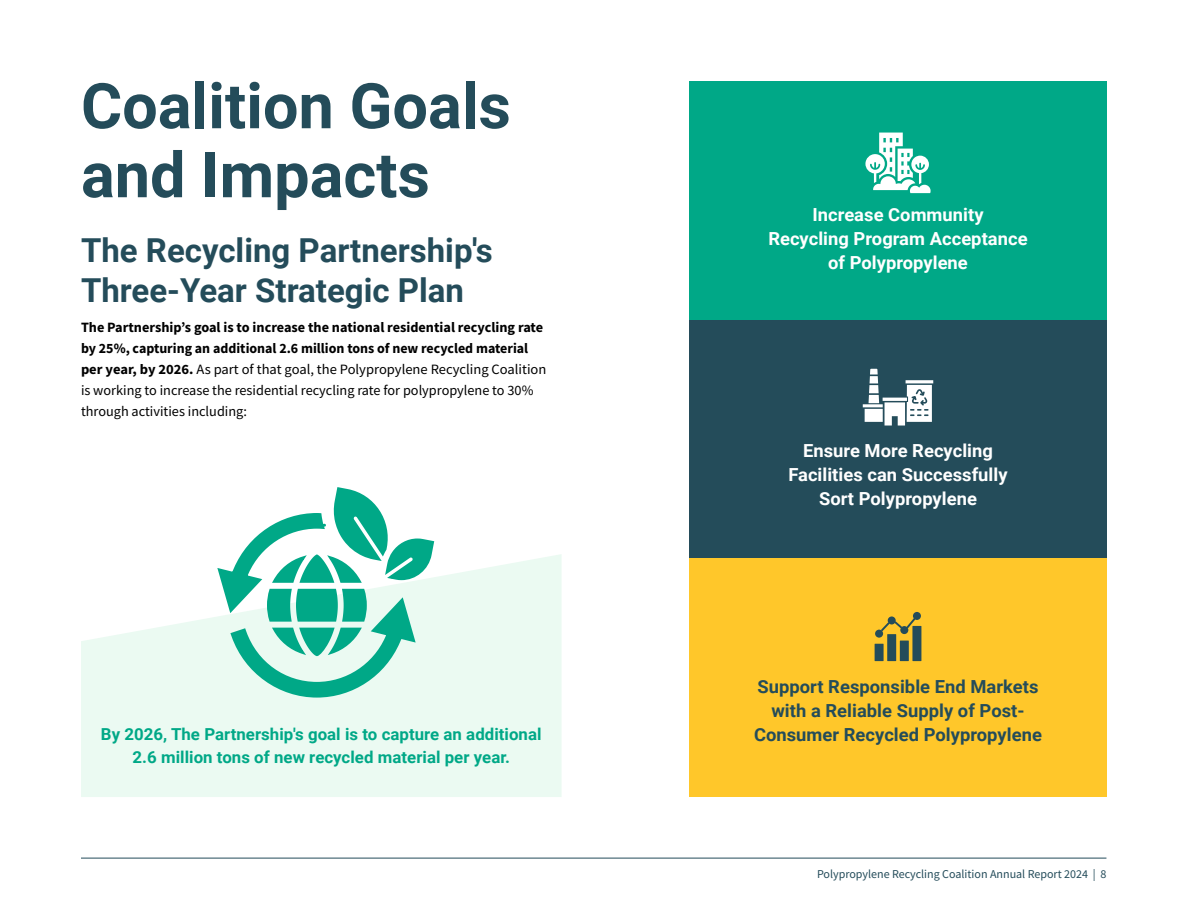
<style>
.page{position:relative;width:1188px;height:918px;background:#fff}
.page>*{position:absolute;margin:0;border:0;box-sizing:border-box;transform-origin:0 0}
.t1{font:700 63px/69px "Roboto";color:#244c5a}
.t2{font:700 33px/39.6px "Roboto";color:#244c5a}
.t3{font:700 18px/24px "Roboto";color:#fff;text-align:center}
.t4{font:700 18px/24px "Roboto";color:#244c5a;text-align:center}
.t5{font:700 16.5px/22.5px "Roboto";color:#00a887;text-align:center}
.t6{font:14.25px/21px "Source Sans Pro";color:#000}
.t7{font:12px "Source Sans Pro";color:#244c5a}
.s1{font-weight:700}
</style>
<div class="page">
<hr style="left:81px;top:858px;width:1025px;height:1px;background:#244c5a">
<div style="left:689px;top:81px;width:418px;height:239px;background:#00a887"></div>
<div style="left:689px;top:320px;width:418px;height:238px;background:#244c5a"></div>
<div style="left:689px;top:558px;width:418px;height:239px;background:#ffc72a"></div>
<svg style="left:81px;top:554px;width:481px;height:243px;background:#edfaf3"></svg>
<svg style="left:215px;top:487px;width:221px;height:212px"></svg>
<svg style="left:865px;top:133px;width:66px;height:60px"></svg>
<svg style="left:863px;top:369px;width:70px;height:57px"></svg>
<svg style="left:881px;top:618px;width:34px;height:13px"></svg>
<div style="left:875px;top:630px;width:8px;height:8px;background:#244c5a;border-radius:50%"></div>
<div style="left:888px;top:616px;width:8px;height:8px;background:#244c5a;border-radius:50%"></div>
<div style="left:900px;top:626px;width:8px;height:8px;background:#244c5a;border-radius:50%"></div>
<div style="left:913px;top:612px;width:8px;height:8px;background:#244c5a;border-radius:50%"></div>
<div style="left:887px;top:634px;width:9px;height:27px;background:#244c5a"></div>
<div style="left:875px;top:644px;width:9px;height:17px;background:#244c5a"></div>
<div style="left:912px;top:626px;width:9px;height:35px;background:#244c5a"></div>
<div style="left:900px;top:641px;width:9px;height:20px;background:#244c5a"></div>
<h1 class="t1" style="left:81px;top:69px;width:431px">Coalition Goals and Impacts</h1>
<h2 class="t2" style="left:81px;top:229px;width:413px">The Recycling Partnership's<br>Three-Year Strategic Plan</h2>
<p class="t6" style="left:81px;top:317px;width:467px"><span class="s1">The Partnership’s goal is to increase the national residential recycling rate by 25%, capturing an additional 2.6 million tons of new recycled material per year, by 2026.</span> As part of that goal, the Polypropylene Recycling Coalition is working to increase the residential recycling rate for polypropylene to 30% through activities including:</p>
<p class="t5" style="left:101px;top:723px;width:442px">By 2026, The Partnership's goal is to capture an additional<br>2.6 million tons of new recycled material per year.</p>
<p class="t3" style="left:768px;top:202px;width:261px">Increase Community<br>Recycling Program Acceptance of Polypropylene</p>
<p class="t3" style="left:788px;top:438px;width:221px">Ensure More Recycling<br>Facilities can Successfully<br>Sort Polypropylene</p>
<p class="t4" style="left:754px;top:674px;width:289px">Support Responsible End Markets with a Reliable Supply of Post-<br>Consumer Recycled Polypropylene</p>
<p class="t7" style="left:817px;top:866px;width:291px">Polypropylene Recycling Coalition Annual Report 2024 | 8</p>
</div>
